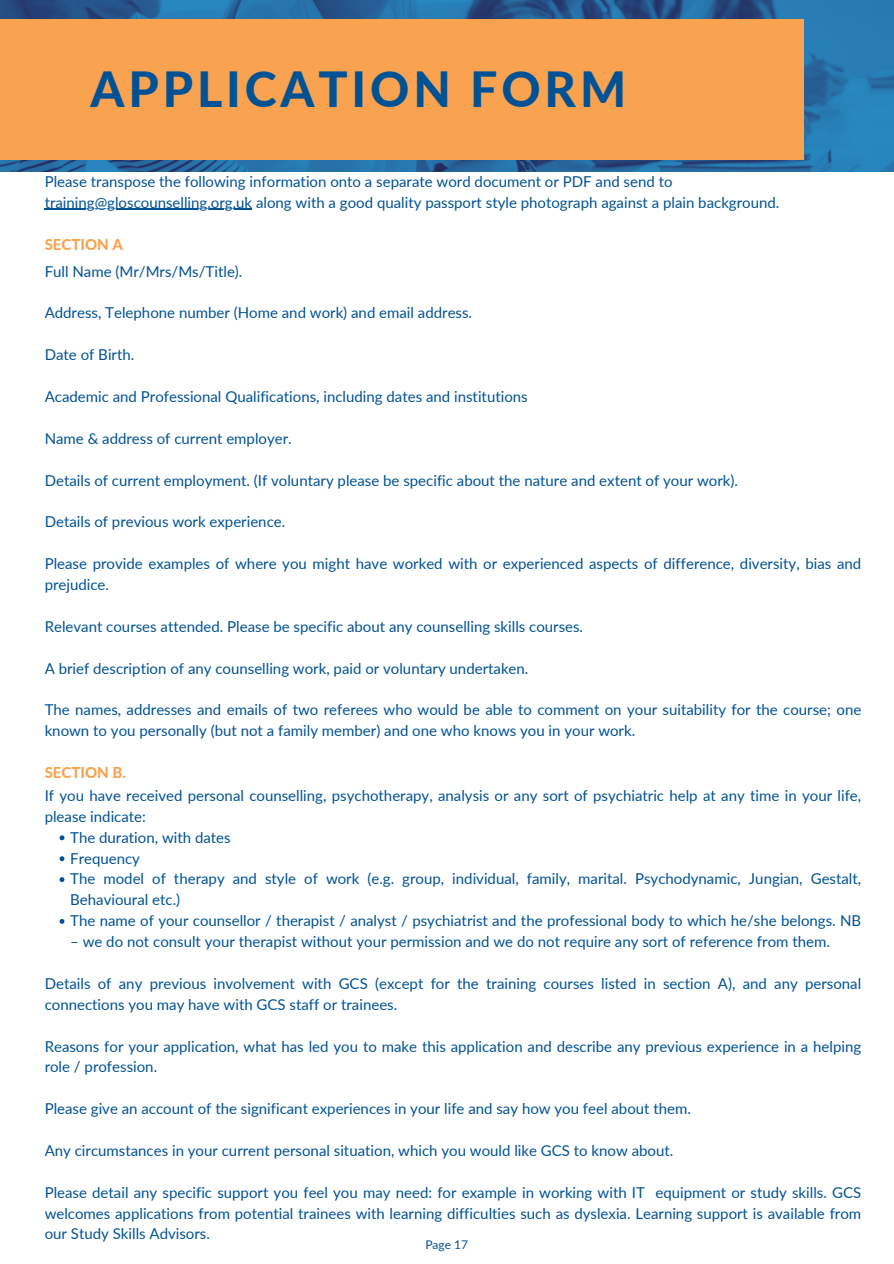
<style>
.page{position:relative;width:894px;height:1264px;background:#fff}
.page>*{position:absolute;margin:0;border:0;box-sizing:border-box;transform-origin:0 0}
.t1{font:800 48.45px "Lato";letter-spacing:.08em;color:#005295}
.t2{font:15px/20.9px "Lato";color:#005295}
.t3{font:800 15px "Lato";color:#f9a350}
.t4{font:12px "Lato";color:#005295}
</style>
<div class="page">
<img style="left:0;top:0;width:893px;height:172px">
<div style="left:0;top:20px;width:803px;height:139px;background:#f9a350"></div>
<hr style="left:45px;top:208px;width:207px;height:2px;background:#005295">
<svg style="left:60px;top:835px;width:4px;height:5px"></svg>
<svg style="left:60px;top:856px;width:4px;height:5px"></svg>
<svg style="left:60px;top:877px;width:4px;height:5px"></svg>
<svg style="left:60px;top:919px;width:4px;height:4px"></svg>
<h1 class="t1" style="left:91px;top:59px;width:537px">APPLICATION FORM</h1>
<h3 class="t2" style="left:45px;top:171px;width:629px">Please transpose the following information onto a separate word document or PDF and send to</h3>
<h2 class="t2" style="left:45px;top:191px;width:736px">training@gloscounselling.org.uk along with a good quality passport style photograph against a plain background.</h2>
<h2 class="t3" style="left:45px;top:235px;width:80px">SECTION A</h2>
<h3 class="t2" style="left:45px;top:260px;width:199px">Full Name (Mr/Mrs/Ms/Title).</h3>
<h3 class="t2" style="left:45px;top:302px;width:429px">Address, Telephone number (Home and work) and email address.</h3>
<h3 class="t2" style="left:45px;top:344px;width:91px">Date of Birth.</h3>
<h3 class="t2" style="left:45px;top:386px;width:484px">Academic and Professional Qualifications, including dates and institutions</h3>
<h3 class="t2" style="left:45px;top:427px;width:248px">Name &amp; address of current employer.</h3>
<h3 class="t2" style="left:45px;top:469px;width:694px">Details of current employment. (If voluntary please be specific about the nature and extent of your work).</h3>
<h3 class="t2" style="left:45px;top:511px;width:242px">Details of previous work experience.</h3>
<h3 class="t2" style="left:45px;top:553px;width:817px">Please provide examples of where you might have worked with or experienced aspects of difference, diversity, bias and prejudice.</h3>
<h3 class="t2" style="left:45px;top:615px;width:540px">Relevant courses attended. Please be specific about any counselling skills courses.</h3>
<h3 class="t2" style="left:45px;top:657px;width:485px">A brief description of any counselling work, paid or voluntary undertaken.</h3>
<h3 class="t2" style="left:45px;top:699px;width:817px">The names, addresses and emails of two referees who would be able to comment on your suitability for the course; one known to you personally (but not a family member) and one who knows you in your work.</h3>
<h2 class="t3" style="left:45px;top:763px;width:83px">SECTION B.</h2>
<h3 class="t2" style="left:45px;top:784px;width:817px">If you have received personal counselling, psychotherapy, analysis or any sort of psychiatric help at any time in your life, please indicate:</h3>
<p class="t2" style="left:70px;top:826px;width:162px">The duration, with dates</p>
<p class="t2" style="left:70px;top:847px;width:71px">Frequency</p>
<p class="t2" style="left:70px;top:868px;width:792px">The model of therapy and style of work (e.g. group, individual, family, marital. Psychodynamic, Jungian, Gestalt,<br>Behavioural etc.)</p>
<p class="t2" style="left:70px;top:910px;width:792px">The name of your counsellor / therapist / analyst / psychiatrist and the professional body to which he/she belongs. NB</p>
<p class="t2" style="left:70px;top:930px;width:761px">– we do not consult your therapist without your permission and we do not require any sort of reference from them.</p>
<h3 class="t2" style="left:45px;top:972px;width:817px">Details of any previous involvement with GCS (except for the training courses listed in section A), and any personal connections you may have with GCS staff or trainees.</h3>
<h3 class="t2" style="left:45px;top:1035px;width:817px">Reasons for your application, what has led you to make this application and describe any previous experience in a helping role / profession.</h3>
<h3 class="t2" style="left:45px;top:1097px;width:647px">Please give an account of the significant experiences in your life and say how you feel about them.</h3>
<h3 class="t2" style="left:45px;top:1139px;width:630px">Any circumstances in your current personal situation, which you would like GCS to know about.</h3>
<h3 class="t2" style="left:45px;top:1181px;width:817px;text-align:justify">Please detail any specific support you feel you may need: for example in working with IT equipment or study skills. GCS welcomes applications from potential trainees with learning difficulties such as dyslexia. Learning support is available from our Study Skills Advisors.</h3>
<p class="t4" style="left:425px;top:1237px;width:44px">Page 17</p>
</div>
